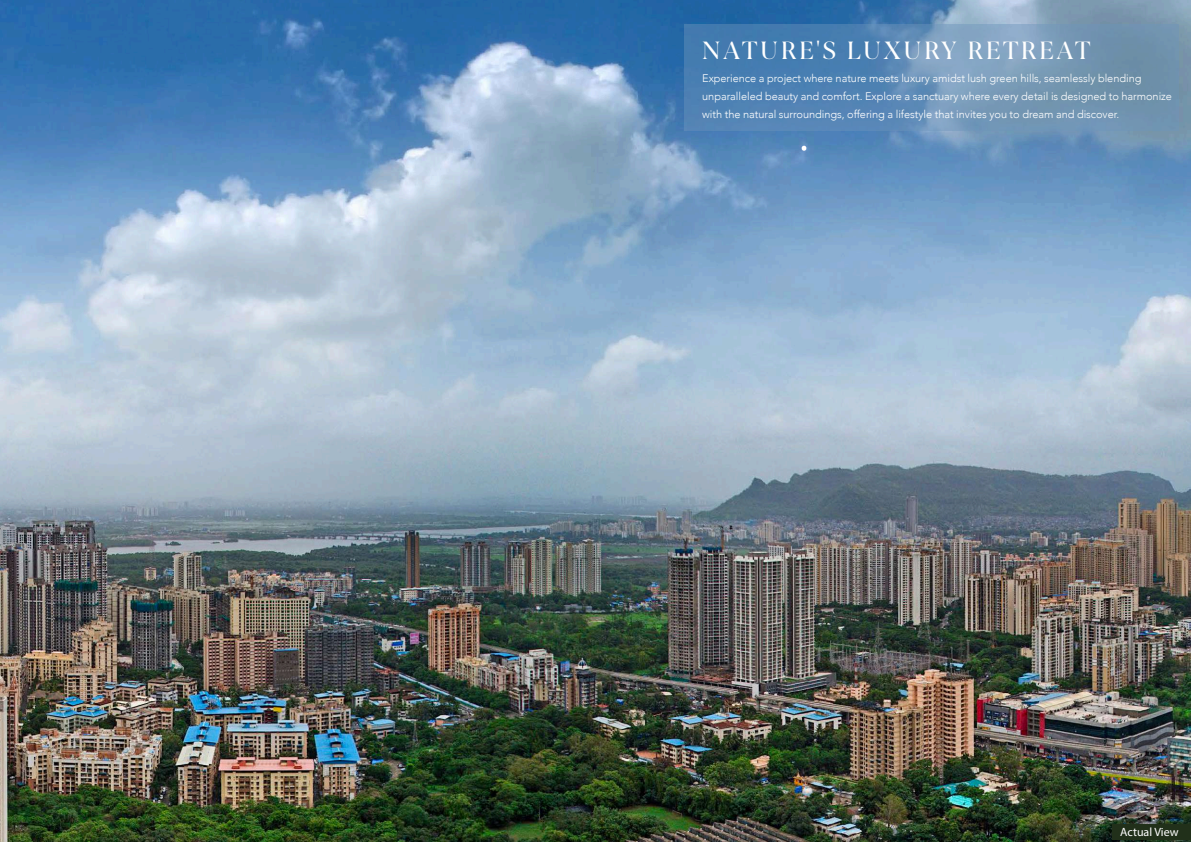
<style>
.page{position:relative;width:1191px;height:842px;background:#fff}
.page>*{position:absolute;margin:0;border:0;box-sizing:border-box;transform-origin:0 0}
.t1{font:24px "Joane";letter-spacing:.105em;color:#fff}
.t2{font:12px "Myriad Pro";color:#fff}
.t3{font:300 11px/18px "Avenir";letter-spacing:-.005em;color:#fff}
</style>
<div class="page">
<img style="left:0;top:0;width:1191px;height:842px">
<svg style="left:684px;top:24px;width:494px;height:107px"></svg>
<div style="left:1112px;top:824px;width:79px;height:16px;background:#21301a"></div>
<svg style="left:801px;top:146px;width:6px;height:5px"></svg>
<h1 class="t1" style="left:701px;top:35px;width:390px">NATURE'S LUXURY RETREAT</h1>
<p class="t3" style="left:702px;top:69px;width:471px">Experience a project where nature meets luxury amidst lush green hills, seamlessly blending unparalleled beauty and comfort. Explore a sanctuary where every detail is designed to harmonize with the natural surroundings, offering a lifestyle that invites you to dream and discover.</p>
<p class="t2" style="left:1120px;top:825px;width:60px">Actual View</p>
</div>
